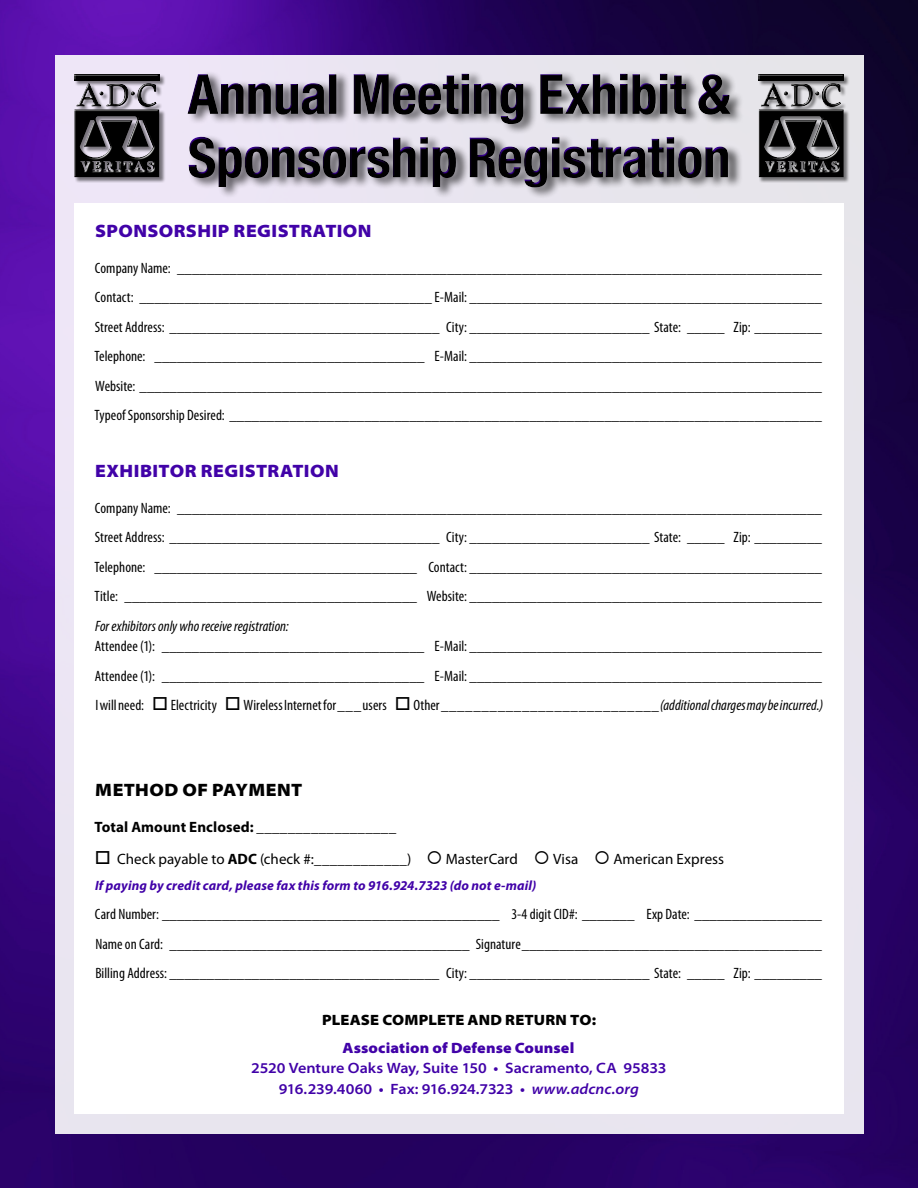
<style>
.page{position:relative;width:918px;height:1188px;background:#fff}
.page>*{position:absolute;margin:0;border:0;box-sizing:border-box;transform-origin:0 0}
.t1{font:900 semi-expanded 18px "Myriad Pro";letter-spacing:.025em;color:#4102a8}
.t2{font:900 semi-expanded 18px "Myriad Pro";letter-spacing:.02em;color:#000}
.t3{font:condensed 15px "Myriad Pro";letter-spacing:.005em;color:#000}
.Body_Text_Indent{font:600 semi-expanded 15px "Myriad Pro";letter-spacing:-.005em;color:#4102a8}
.t4{font:15px "Myriad Pro";color:#000}
.t5{font:italic condensed 15px "Myriad Pro";color:#000}
.t6{font:700 15px "Myriad Pro";letter-spacing:.005em;color:#000}
.Body_Text_Indent-2{font:900 semi-expanded 15px "Myriad Pro";letter-spacing:.005em;color:#4102a8}
.Body_Text_Indent-3{font:900 semi-expanded 15px "Myriad Pro";letter-spacing:.005em;color:#000}
.t7{font:italic 700 13.5px "Myriad Pro";letter-spacing:.01em;color:#4102a8}
.s1{font-style:italic}
.s2{font-weight:700}
</style>
<div class="page">
<img style="left:0;top:0;width:918px;height:1188px">
<div style="left:56px;top:55px;width:808px;height:1079px;background:#e8e5ef"></div>
<div style="left:187px;top:70px;width:557px;height:129px;background:#000;opacity:.65"></div>
<div style="left:187px;top:73px;width:545px;height:116px;background:#000;opacity:.75"></div>
<div style="left:74px;top:203px;width:770px;height:911px;background:#fff"></div>
<div style="left:75px;top:75px;width:90px;height:108px;background:#000;opacity:.5"></div>
<svg style="left:74px;top:74px;width:87px;height:105px;background:#514e53"></svg>
<div style="left:759px;top:75px;width:91px;height:108px;background:#000;opacity:.5"></div>
<svg style="left:758px;top:74px;width:88px;height:105px;background:#515052"></svg>
<p class="t1" style="left:95px;top:220px;width:278px">SPONSORSHIP REGISTRATION</p>
<p class="t3" style="left:95px;top:260px;width:729px">Company Name: ______________________________________________________________________________________</p>
<p class="t3" style="left:95px;top:289px;width:729px">Contact: _______________________________________ E-Mail: _______________________________________________</p>
<p class="t3" style="left:95px;top:319px;width:729px">Street Address: ____________________________________ City: ________________________ State: _____ Zip: _________</p>
<p class="t3" style="left:95px;top:348px;width:729px">Telephone: ____________________________________ E-Mail: _______________________________________________</p>
<p class="t3" style="left:95px;top:378px;width:728px">Website: ___________________________________________________________________________________________</p>
<p class="t3" style="left:95px;top:407px;width:729px">Typeof Sponsorship Desired: _______________________________________________________________________________</p>
<p class="t1" style="left:95px;top:460px;width:245px">EXHIBITOR REGISTRATION</p>
<p class="t3" style="left:95px;top:500px;width:729px">Company Name: ______________________________________________________________________________________</p>
<p class="t3" style="left:95px;top:529px;width:729px">Street Address: ____________________________________ City: ________________________ State: _____ Zip: _________</p>
<p class="t3" style="left:95px;top:559px;width:729px">Telephone: ___________________________________ Contact: _______________________________________________</p>
<p class="t3" style="left:95px;top:588px;width:729px">Title: _______________________________________ Website: _______________________________________________</p>
<p class="t5" style="left:95px;top:618px;width:195px">For exhibitors only who receive registration:</p>
<p class="t3" style="left:95px;top:638px;width:729px">Attendee (1): ___________________________________ E-Mail: _______________________________________________</p>
<p class="t3" style="left:95px;top:668px;width:729px">Attendee (1): ___________________________________ E-Mail: _______________________________________________</p>
<p class="t3" style="left:95px;top:697px;width:729px">I will need: □ Electricity □ Wireless Internet for ___ users □ Other ___________________________ <span class="s1">(additional charges may be incurred.)</span></p>
<p class="t2" style="left:95px;top:780px;width:209px">METHOD OF PAYMENT</p>
<p class="t6" style="left:95px;top:819px;width:303px">Total Amount Enclosed: __________________</p>
<p class="t4" style="left:95px;top:851px;width:631px">□ Check payable to <span class="s2">ADC</span> (check #:____________) ○ MasterCard ○ Visa ○ American Express</p>
<p class="t7" style="left:95px;top:878px;width:443px">If paying by credit card, please fax this form to 916.924.7323 (do not e-mail)</p>
<p class="t3" style="left:95px;top:906px;width:729px">Card Number: _____________________________________________ 3-4 digit CID#: _______ Exp Date: _________________</p>
<p class="t3" style="left:95px;top:935px;width:728px">Name on Card: ________________________________________ Signature________________________________________</p>
<p class="t3" style="left:95px;top:965px;width:728px">Billing Address: ____________________________________ City: ________________________ State: _____ Zip: _________</p>
<p class="Body_Text_Indent-3" style="left:322px;top:1012px;width:275px">PLEASE COMPLETE AND RETURN TO:</p>
<p class="Body_Text_Indent-2" style="left:342px;top:1039px;width:233px">Association of Defense Counsel</p>
<p class="Body_Text_Indent" style="left:251px;top:1060px;width:417px">2520 Venture Oaks Way, Suite 150 • Sacramento, CA 95833</p>
<p class="Body_Text_Indent" style="left:279px;top:1080px;width:362px">916.239.4060 • Fax: 916.924.7323 • <span class="s1">www.adcnc.org</span></p>
</div>
